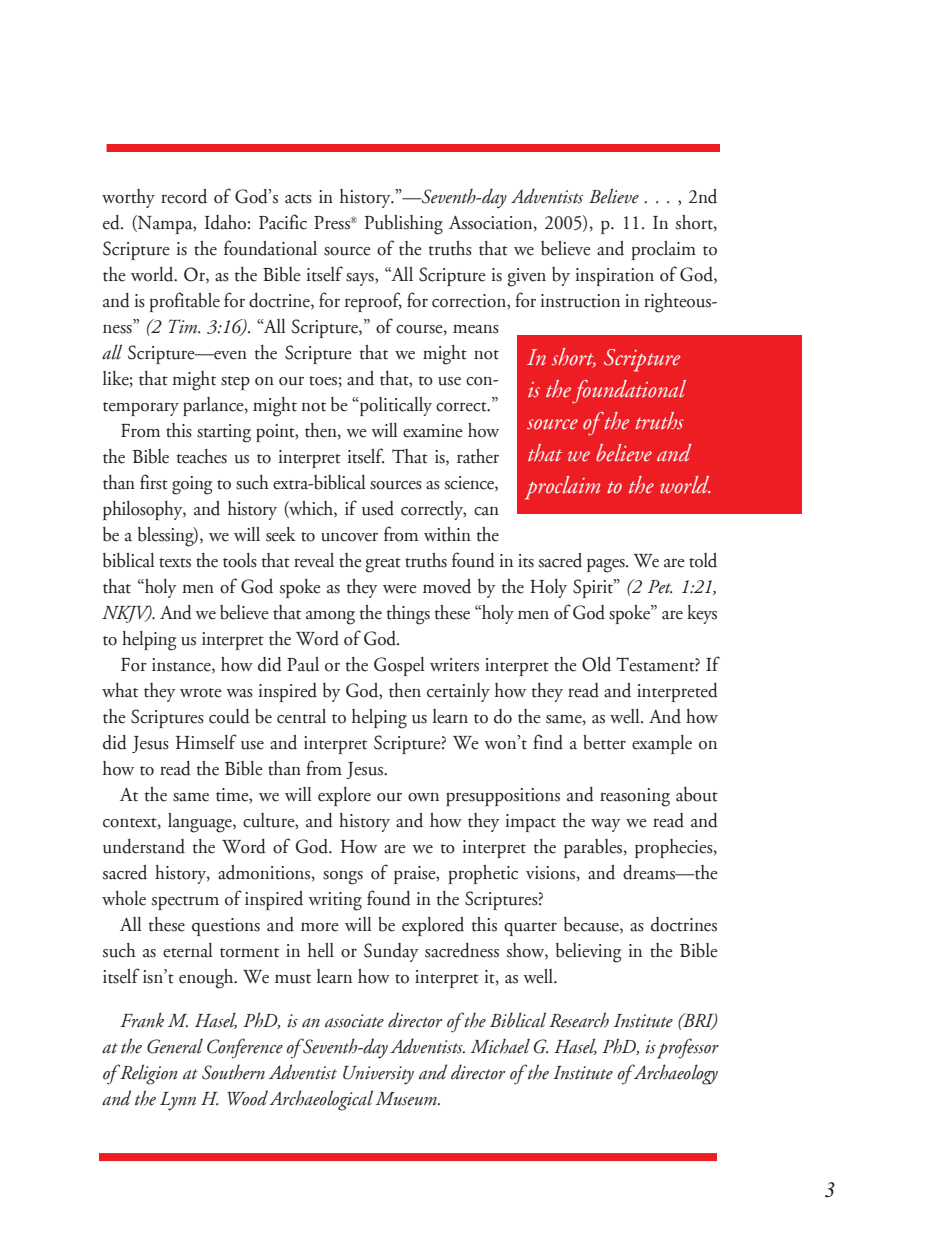
<style>
.page{position:relative;width:936px;height:1260px;background:#fff}
.page>*{position:absolute;margin:0;border:0;box-sizing:border-box;transform-origin:0 0}
.t1{font:italic 24px/32px "Adobe Garamond";color:#fff;scale:.95 1}
.t2{font:italic 22px "Times New Roman PS Std";color:#231f20}
.t3{font:20px "Adobe Garamond";color:#231f20;scale:.95 1}
.t4{font:italic 20px/26px "Adobe Garamond";color:#231f20;text-align:justify;scale:.95 1}
.s1{font-style:italic}
</style>
<div class="page">
<div style="left:99px;top:1153px;width:618px;height:8px;background:#ee1d23"></div>
<div style="left:517px;top:335px;width:285px;height:178px;background:#ee1d23"></div>
<div style="left:107px;top:144px;width:613px;height:8px;background:#ee1d23"></div>
<p class="t3" style="left:103px;top:186px;width:649px">worthy record of God’s acts in history.”—<span class="s1">Seventh-day Adventists Believe . . .</span> , 2nd</p>
<p class="t3" style="left:103px;top:212px;width:649px">ed. (Nampa, Idaho: Pacific Press<sup>®</sup> Publishing Association, 2005), p. 11. In short,</p>
<p class="t3" style="left:103px;top:238px;width:649px">Scripture is the foundational source of the truths that we believe and proclaim to</p>
<p class="t3" style="left:103px;top:264px;width:649px">the world. Or, as the Bible itself says, “All Scripture is given by inspiration of God,</p>
<p class="t3" style="left:103px;top:290px;width:649px">and is profitable for doctrine, for reproof, for correction, for instruction in righteous-</p>
<p class="t3" style="left:103px;top:316px;width:419px">ness” <span class="s1">(2 Tim. 3:16)</span>. “All Scripture,” of course, means</p>
<p class="t3" style="left:103px;top:342px;width:419px"><span class="s1">all</span> Scripture—even the Scripture that we might not</p>
<p class="t3" style="left:103px;top:368px;width:419px">like; that might step on our toes; and that, to use con-</p>
<p class="t3" style="left:103px;top:394px;width:419px">temporary parlance, might not be “politically correct.”</p>
<p class="t3" style="left:121px;top:420px;width:400px">From this starting point, then, we will examine how</p>
<p class="t3" style="left:103px;top:446px;width:419px">the Bible teaches us to interpret itself. That is, rather</p>
<p class="t3" style="left:103px;top:472px;width:419px">than first going to such extra-biblical sources as science,</p>
<p class="t3" style="left:103px;top:498px;width:419px">philosophy, and history (which, if used correctly, can</p>
<p class="t3" style="left:103px;top:524px;width:419px">be a blessing), we will seek to uncover from within the</p>
<p class="t3" style="left:103px;top:550px;width:649px">biblical texts the tools that reveal the great truths found in its sacred pages. We are told</p>
<p class="t3" style="left:103px;top:576px;width:649px">that “holy men of God spoke as they were moved by the Holy Spirit” <span class="s1">(2 Pet. 1:21,</span></p>
<p class="t3" style="left:103px;top:602px;width:649px"><span class="s1">NKJV).</span> And we believe that among the things these “holy men of God spoke” are keys</p>
<p class="t3" style="left:103px;top:628px;width:315px">to helping us interpret the Word of God.</p>
<p class="t3" style="left:121px;top:654px;width:630px">For instance, how did Paul or the Gospel writers interpret the Old Testament? If</p>
<p class="t3" style="left:103px;top:680px;width:649px">what they wrote was inspired by God, then certainly how they read and interpreted</p>
<p class="t3" style="left:103px;top:706px;width:649px">the Scriptures could be central to helping us learn to do the same, as well. And how</p>
<p class="t3" style="left:103px;top:732px;width:649px">did Jesus Himself use and interpret Scripture? We won’t find a better example on</p>
<p class="t3" style="left:103px;top:758px;width:302px">how to read the Bible than from Jesus.</p>
<p class="t3" style="left:121px;top:784px;width:630px">At the same time, we will explore our own presuppositions and reasoning about</p>
<p class="t3" style="left:103px;top:810px;width:649px">context, language, culture, and history and how they impact the way we read and</p>
<p class="t3" style="left:103px;top:836px;width:649px">understand the Word of God. How are we to interpret the parables, prophecies,</p>
<p class="t3" style="left:103px;top:862px;width:649px">sacred history, admonitions, songs of praise, prophetic visions, and dreams—the</p>
<p class="t3" style="left:103px;top:888px;width:466px">whole spectrum of inspired writing found in the Scriptures?</p>
<p class="t3" style="left:121px;top:914px;width:630px">All these questions and more will be explored this quarter because, as doctrines</p>
<p class="t3" style="left:103px;top:940px;width:649px">such as eternal torment in hell or Sunday sacredness show, believing in the Bible</p>
<p class="t3" style="left:103px;top:966px;width:481px">itself isn’t enough. We must learn how to interpret it, as well.</p>
<p class="t4" style="left:103px;top:1008px;width:649px;text-indent:18px">Frank M. Hasel, PhD, is an associate director of the Biblical Research Institute (BRI) at the General Conference of Seventh-day Adventists. Michael G. Hasel, PhD, is professor of Religion at Southern Adventist University and director of the Institute of Archaeology and the Lynn H. Wood Archaeological Museum.</p>
<p class="t1" style="left:527px;top:342px;width:197px">In short, Scripture<br>is the foundational source of the truths that we believe and proclaim to the world.</p>
<p class="t2" style="left:824px;top:1178px;width:12px">3</p>
</div>
